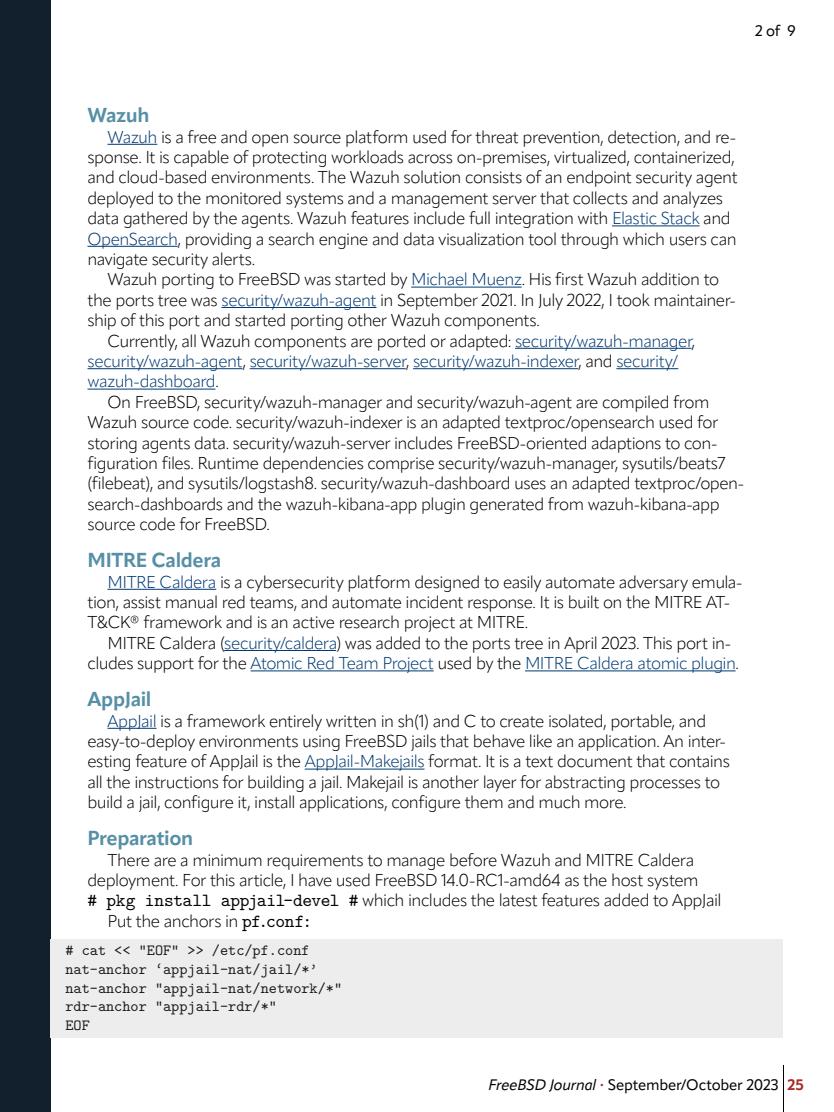
<style>
.page{position:relative;width:834px;height:1112px;background:#fff}
.page>*{position:absolute;margin:0;border:0;box-sizing:border-box;transform-origin:0 0}
.a_head{font:700 20px "Apparat";letter-spacing:-.02em;color:#568fa6}
.body_copy{font:300 17px/20.4px "Apparat";letter-spacing:-.03em;color:#000}
.body_copy-2{font:300 17px/20.4px "Apparat";letter-spacing:-.03em;color:#013972}
.t1{font:15.5px/18.6px "LM Mono 10";color:#1a1a1a}
.t2{font:15px "Apparat";letter-spacing:-.015em;color:#000}
.s1{color:#013972}
.s2{color:#000}
.s3{font-family:"LM Mono 10";font-weight:400;font-size:18.5px}
.s4{font-style:italic}
.s5{font-size:9px;color:#ac2b28}
.s6{font-weight:700;color:#ac2b28}
</style>
<div class="page">
<div style="left:0;top:0;width:50px;height:1112px;background:#12202d"></div>
<hr style="left:783px;top:1065px;width:1px;height:47px;background:#000">
<hr style="left:108px;top:144px;width:49px;height:1px;background:#013972">
<hr style="left:612px;top:225px;width:88px;height:1px;background:#013972">
<hr style="left:88px;top:246px;width:90px;height:1px;background:#013972">
<hr style="left:411px;top:287px;width:111px;height:1px;background:#013972">
<hr style="left:221px;top:307px;width:155px;height:1px;background:#013972">
<hr style="left:515px;top:348px;width:177px;height:1px;background:#013972">
<hr style="left:88px;top:368px;width:154px;height:1px;background:#013972">
<hr style="left:250px;top:368px;width:156px;height:1px;background:#013972">
<hr style="left:413px;top:368px;width:165px;height:1px;background:#013972">
<hr style="left:616px;top:368px;width:62px;height:1px;background:#013972">
<hr style="left:88px;top:389px;width:127px;height:1px;background:#013972">
<hr style="left:108px;top:589px;width:108px;height:1px;background:#013972">
<hr style="left:224px;top:650px;width:112px;height:1px;background:#013972">
<hr style="left:251px;top:670px;width:183px;height:1px;background:#013972">
<hr style="left:525px;top:670px;width:211px;height:1px;background:#013972">
<hr style="left:108px;top:728px;width:49px;height:1px;background:#013972">
<hr style="left:305px;top:769px;width:120px;height:1px;background:#013972">
<div style="left:50px;top:939px;width:734px;height:99px;background:#ededed"></div>
<p class="t2" style="left:755px;top:22px;width:42px">2 of 9</p>
<p class="a_head" style="left:88px;top:103px;width:64px">Wazuh</p>
<p class="body_copy" style="left:88px;top:127px;width:652px;text-indent:20px"><span class="s1">Wazuh</span> is a free and open source platform used for threat prevention, detection, and re&shy;sponse. It is capable of protecting workloads across on-premises, virtualized, containerized, and cloud-based environments. The Wazuh solution consists of an endpoint security agent deployed to the monitored systems and a management server that collects and analyzes data gathered by the agents. Wazuh features include full integration with <span class="s1">Elastic Stack</span> and <span class="s1">OpenSearch</span>, providing a search engine and data visualization tool through which users can navigate security alerts.</p>
<p class="body_copy" style="left:88px;top:269px;width:650px;text-indent:20px">Wazuh porting to FreeBSD was started by <span class="s1">Michael Muenz</span>. His first Wazuh addition to the ports tree was <span class="s1">security/wazuh-agent</span> in September 2021. In July 2022, I took maintainer&shy;ship of this port and started porting other Wazuh components.</p>
<p class="body_copy-2" style="left:88px;top:331px;width:609px;text-indent:20px"><span class="s2">Currently, all Wazuh components are ported or adapted:</span> security/wazuh-manager<span class="s2">, </span>security/wazuh-agent<span class="s2">,</span> security/wazuh-server<span class="s2">,</span> security/wazuh-indexer<span class="s2">, and</span> security/ wazuh-dashboard<span class="s2">.</span></p>
<p class="body_copy" style="left:88px;top:392px;width:658px;text-indent:20px">On FreeBSD, security/wazuh-manager and security/wazuh-agent are compiled from Wazuh source code. security/wazuh-indexer is an adapted textproc/opensearch used for storing agents data. security/wazuh-server includes FreeBSD-oriented adaptions to con&shy;figuration files. Runtime dependencies comprise security/wazuh-manager, sysutils/beats7 (filebeat), and sysutils/logstash8. security/wazuh-dashboard uses an adapted textproc/open&shy;search-dashboards and the wazuh-kibana-app plugin generated from wazuh-kibana-app source code for FreeBSD.</p>
<p class="a_head" style="left:88px;top:548px;width:135px">MITRE Caldera</p>
<p class="body_copy" style="left:88px;top:572px;width:657px;text-indent:20px"><span class="s1">MITRE Caldera</span> is a cybersecurity platform designed to easily automate adversary emula&shy;tion, assist manual red teams, and automate incident response. It is built on the MITRE AT-<br>T&amp;CK® framework and is an active research project at MITRE.</p>
<p class="body_copy" style="left:88px;top:633px;width:653px;text-indent:20px">MITRE Caldera (<span class="s1">security/caldera</span>) was added to the ports tree in April 2023. This port in&shy;cludes support for the <span class="s1">Atomic Red Team Project</span> used by the <span class="s1">MITRE Caldera atomic plugin</span>.</p>
<p class="a_head" style="left:88px;top:687px;width:65px">AppJail</p>
<p class="body_copy" style="left:88px;top:711px;width:644px;text-indent:20px"><span class="s1">AppJail</span> is a framework entirely written in sh(1) and C to create isolated, portable, and easy-to-deploy environments using FreeBSD jails that behave like an application. An inter&shy;esting feature of AppJail is the <span class="s1">AppJail-Makejails</span> format. It is a text document that contains all the instructions for building a jail. Makejail is another layer for abstracting processes to build a jail, configure it, install applications, configure them and much more.</p>
<p class="a_head" style="left:88px;top:826px;width:107px">Preparation</p>
<p class="body_copy" style="left:88px;top:850px;width:635px;text-indent:20px">There are a minimum requirements to manage before Wazuh and MITRE Caldera deployment. For this article, I have used FreeBSD 14.0-RC1-amd64 as the host system<br><span class="s3"># pkg install appjail-devel #</span> which includes the latest features added to AppJail</p>
<p class="body_copy" style="left:108px;top:911px;width:206px">Put the anchors in <span class="s3">pf.conf:</span></p>
<p class="t1" style="left:66px;top:941px;width:278px"># cat &lt;&lt; “EOF” &gt;&gt; /etc/pf.conf nat-anchor ‘appjail-nat/jail/*’ nat-anchor “appjail-nat/network/*” rdr-anchor “appjail-rdr/*”<br>EOF</p>
<p class="t2" style="left:488px;top:1076px;width:317px"><span class="s4">FreeBSD Journal</span> <span class="s5">•</span> September/October 2023 <span class="s6">25</span></p>
</div>
